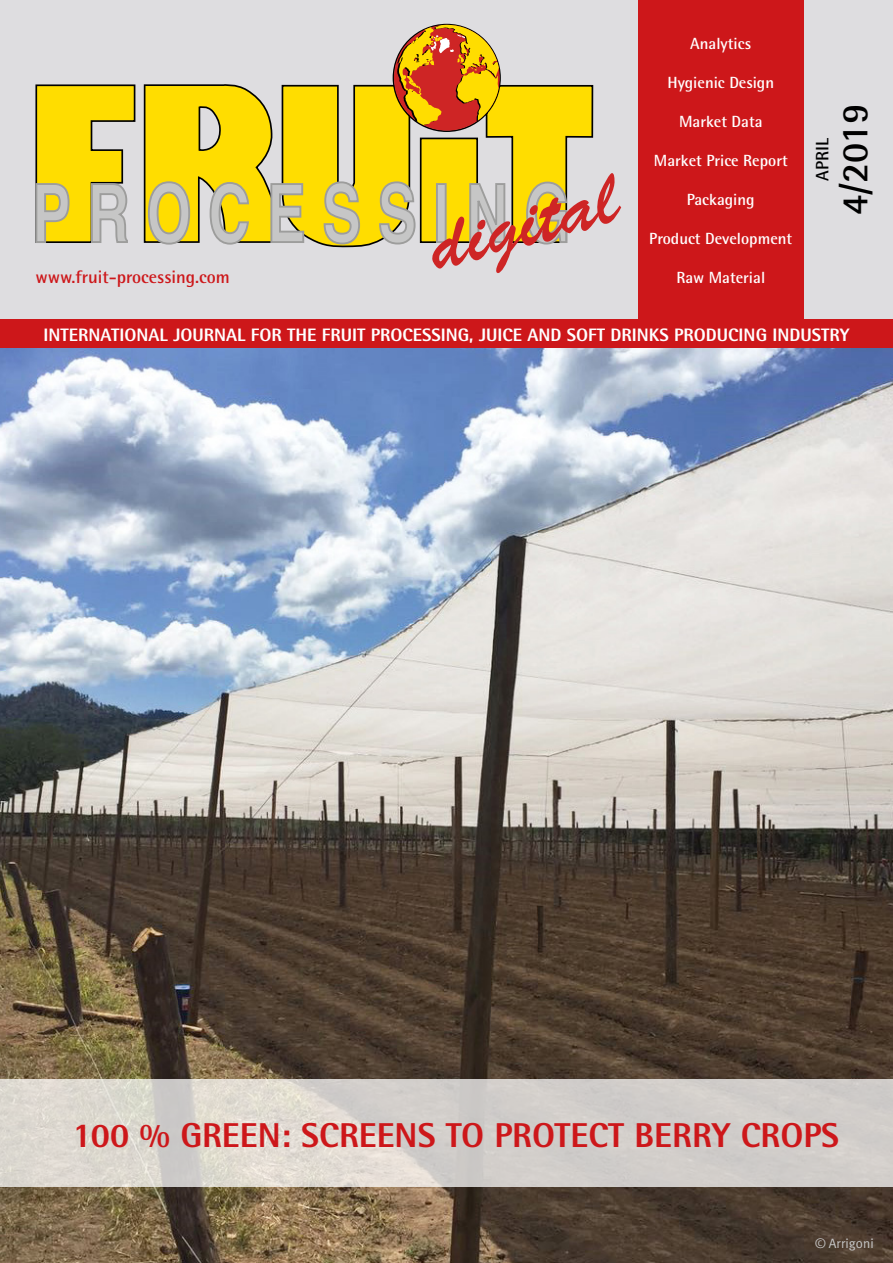
<style>
.page{position:relative;width:893px;height:1263px;background:#fff}
.page>*{position:absolute;margin:0;border:0;box-sizing:border-box;transform-origin:0 0}
.t1{font:700 37.5px "Rotis Semi Sans";color:#000}
.t2{font:800 34.5px "Rotis Semi Sans";color:#cd171a}
.t3{font:800 18px "Rotis Semi Sans";color:#fff}
.t4{font:700 18px "Rotis Semi Sans";color:#cd171a}
.t5{font:700 18px "Rotis Semi Sans";color:#000}
.t6{font:700 16.2px "Rotis Semi Sans";color:#fff}
.t7{font:13.5px "Meta Plus Normal";color:#c6c6c6}
</style>
<div class="page">
<div style="left:0;top:0;width:893px;height:319px;background:#dedde0"></div>
<svg style="left:35px;top:84px;width:101px;height:159px"></svg>
<svg style="left:143px;top:24px;width:478px;height:249px"></svg>
<div style="left:638px;top:0;width:166px;height:319px;background:#cd171a"></div>
<div style="left:0;top:319px;width:893px;height:30px;background:#cd171a"></div>
<img style="left:0;top:349px;width:893px;height:914px">
<svg style="left:0;top:1079px;width:893px;height:108px;background:#d6d2cc"></svg>
<p class="t4" style="left:35px;top:266px;width:196px">www.fruit-processing.com</p>
<p class="t6" style="left:690px;top:34px;width:62px">Analytics</p>
<p class="t6" style="left:667px;top:73px;width:108px">Hygienic Design</p>
<p class="t6" style="left:679px;top:112px;width:85px">Market Data</p>
<p class="t6" style="left:654px;top:150px;width:135px">Market Price Report</p>
<p class="t6" style="left:687px;top:189px;width:69px">Packaging</p>
<p class="t6" style="left:649px;top:228px;width:144px">Product Development</p>
<p class="t6" style="left:676px;top:267px;width:90px">Raw Material</p>
<p class="t5" style="left:811px;top:181px;width:44px;rotate:-90deg">APRIL</p>
<h1 class="t1" style="left:832px;top:215px;width:113px;rotate:-90deg">4/2019</h1>
<p class="t3" style="left:44px;top:323px;width:807px">INTERNATIONAL JOURNAL FOR THE FRUIT PROCESSING, JUICE AND SOFT DRINKS PRODUCING INDUSTRY</p>
<h2 class="t2" style="left:73px;top:1113px;width:768px">100 % GREEN: SCREENS TO PROTECT BERRY CROPS</h2>
<p class="t7" style="left:815px;top:1236px;width:60px">© Arrigoni</p>
</div>
